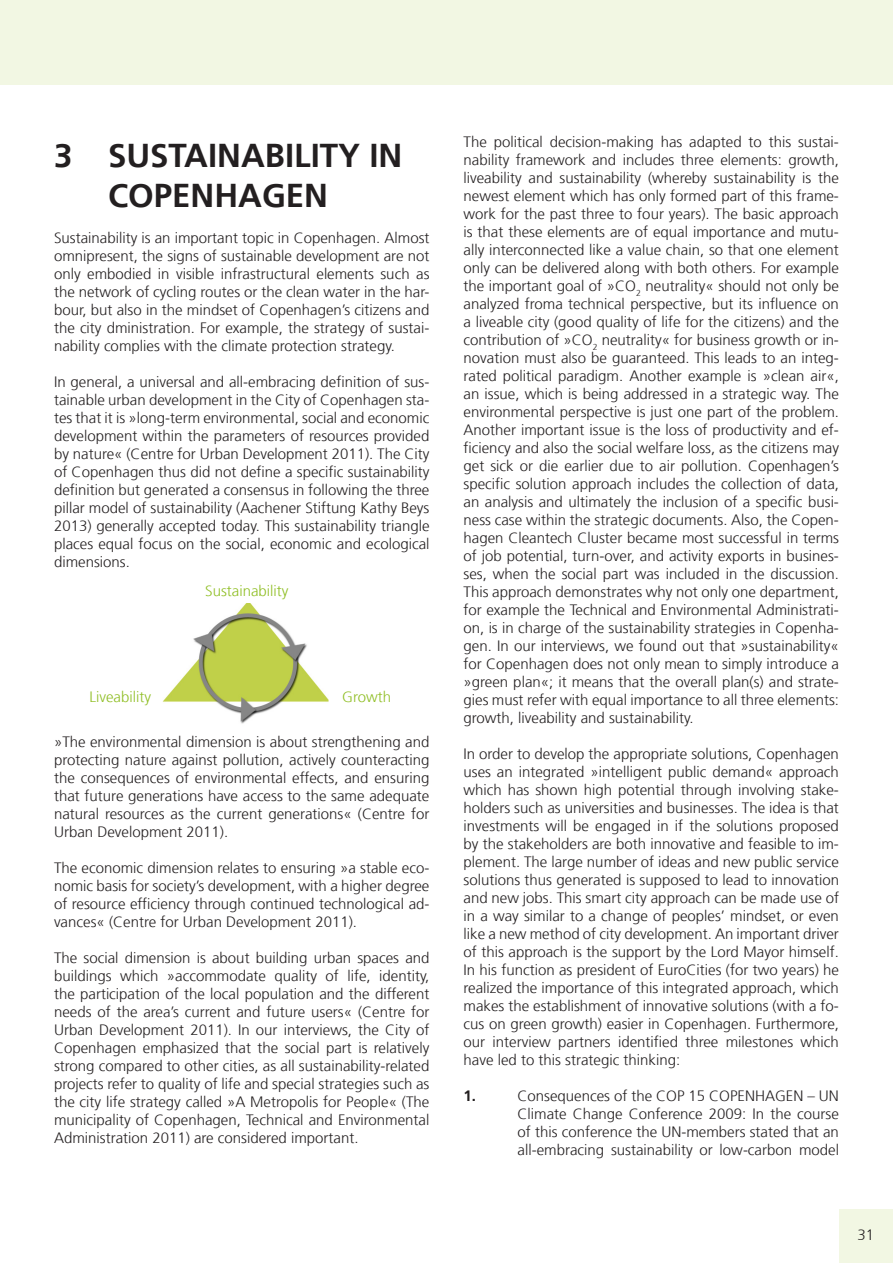
<style>
.page{position:relative;width:893px;height:1263px;background:#fff}
.page>*{position:absolute;margin:0;border:0;box-sizing:border-box;transform-origin:0 0}
.t1{font:700 33px/39.6px "Frutiger";color:#231f20}
.t2{font:300 15px/18px "Frutiger";color:#231f20;text-align:justify}
.t3{font:300 15px "Frutiger";color:#8fbe23}
.t4{font:700 15px "Frutiger";color:#231f20}
</style>
<div class="page">
<div style="left:839px;top:1209px;width:54px;height:54px;background:#f2f7e3"></div>
<div style="left:0;top:0;width:893px;height:85px;background:#f2f7e3"></div>
<img style="left:162px;top:603px;width:167px;height:121px">
<p class="t1" style="left:108px;top:136px;width:296px;text-indent:-54px">3 SUSTAINABILITY IN<br>COPENHAGEN</p>
<p class="t2" style="left:54px;top:229px;width:377px">Sustainability is an important topic in Copenhagen. Almost omnipresent, the signs of sustainable development are not only embodied in visible infrastructural elements such as the network of cycling routes or the clean water in the har&shy;bour, but also in the mindset of Copenhagen’s citizens and the city dministration. For example, the strategy of sustai&shy;nability complies with the climate protection strategy.</p>
<p class="t2" style="left:54px;top:373px;width:377px">In general, a universal and all-embracing definition of sus&shy;tainable urban development in the City of Copenhagen sta&shy;tes that it is »long-term environmental, social and economic development within the parameters of resources provided by nature« (Centre for Urban Development 2011). The City of Copenhagen thus did not define a specific sustainability definition but generated a consensus in following the three pillar model of sustainability (Aachener Stiftung Kathy Beys 2013) generally accepted today. This sustainability triangle places equal focus on the social, economic and ecological dimensions.</p>
<p class="t3" style="left:205px;top:582px;width:85px">Sustainability</p>
<p class="t3" style="left:89px;top:689px;width:63px">Liveability</p>
<p class="t3" style="left:342px;top:689px;width:50px">Growth</p>
<p class="t2" style="left:54px;top:733px;width:377px">»The environmental dimension is about strengthening and protecting nature against pollution, actively counteracting the consequences of environmental effects, and ensuring that future generations have access to the same adequate natural resources as the current generations« (Centre for Urban Development 2011).</p>
<p class="t2" style="left:54px;top:859px;width:377px">The economic dimension relates to ensuring »a stable eco&shy;nomic basis for society’s development, with a higher degree of resource efficiency through continued technological ad&shy;vances« (Centre for Urban Development 2011).</p>
<p class="t2" style="left:54px;top:949px;width:377px">The social dimension is about building urban spaces and buildings which »accommodate quality of life, identity, the participation of the local population and the different needs of the area’s current and future users« (Centre for Urban Development 2011). In our interviews, the City of Copenhagen emphasized that the social part is relatively strong compared to other cities, as all sustainability-related projects refer to quality of life and special strategies such as the city life strategy called »A Metropolis for People« (The municipality of Copenhagen, Technical and Environmental Administration 2011) are considered important.</p>
<p class="t2" style="left:463px;top:133px;width:377px">The political decision-making has adapted to this sustai&shy;nability framework and includes three elements: growth, liveability and sustainability (whereby sustainability is the newest element which has only formed part of this frame&shy;work for the past three to four years). The basic approach is that these elements are of equal importance and mutu&shy;ally interconnected like a value chain, so that one element only can be delivered along with both others. For example the important goal of »CO<sub>2</sub> neutrality« should not only be analyzed froma technical perspective, but its influence on a liveable city (good quality of life for the citizens) and the contribution of »CO<sub>2</sub> neutrality« for business growth or in&shy;novation must also be guaranteed. This leads to an integ&shy;rated political paradigm. Another example is »clean air«, an issue, which is being addressed in a strategic way. The environmental perspective is just one part of the problem.<br>Another important issue is the loss of productivity and ef&shy;ficiency and also the social welfare loss, as the citizens may get sick or die earlier due to air pollution. Copenhagen’s specific solution approach includes the collection of data, an analysis and ultimately the inclusion of a specific busi&shy;ness case within the strategic documents. Also, the Copen&shy;hagen Cleantech Cluster became most successful in terms of job potential, turn-over, and activity exports in busines&shy;ses, when the social part was included in the discussion.<br>This approach demonstrates why not only one department, for example the Technical and Environmental Administrati&shy;on, is in charge of the sustainability strategies in Copenha&shy;gen. In our interviews, we found out that »sustainability« for Copenhagen does not only mean to simply introduce a »green plan«; it means that the overall plan(s) and strate&shy;gies must refer with equal importance to all three elements: growth, liveability and sustainability.</p>
<p class="t2" style="left:463px;top:745px;width:377px">In order to develop the appropriate solutions, Copenhagen uses an integrated »intelligent public demand« approach which has shown high potential through involving stake&shy;holders such as universities and businesses. The idea is that investments will be engaged in if the solutions proposed by the stakeholders are both innovative and feasible to im&shy;plement. The large number of ideas and new public service solutions thus generated is supposed to lead to innovation and new jobs. This smart city approach can be made use of in a way similar to a change of peoples’ mindset, or even like a new method of city development. An important driver of this approach is the support by the Lord Mayor himself.<br>In his function as president of EuroCities (for two years) he realized the importance of this integrated approach, which makes the establishment of innovative solutions (with a fo&shy;cus on green growth) easier in Copenhagen. Furthermore, our interview partners identified three milestones which have led to this strategic thinking:</p>
<p class="t4" style="left:463px;top:1087px;width:14px">1.</p>
<p class="t2" style="left:517px;top:1087px;width:323px">Consequences of the COP 15 COPENHAGEN – UN Climate Change Conference 2009: In the course of this conference the UN-members stated that an all-embracing sustainability or low-carbon model</p>
<p class="t2" style="left:857px;top:1226px;width:18px">31</p>
</div>
